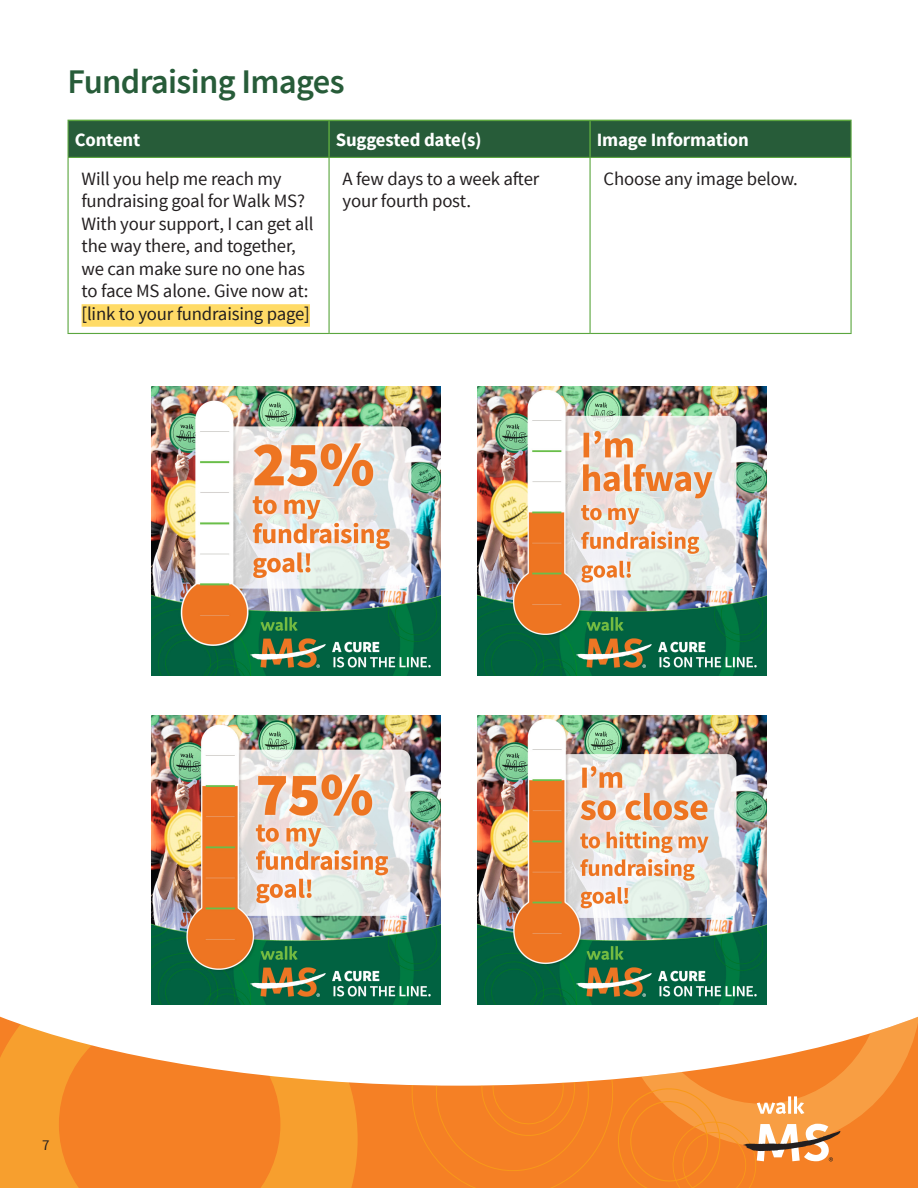
<style>
.page{position:relative;width:918px;height:1188px;background:#fff}
.page>*{position:absolute;margin:0;border:0;box-sizing:border-box;transform-origin:0 0}
.subtitle_-_main{font:600 34.5px "Source Sans Pro";letter-spacing:-.02em;color:#275c39}
.t1{font:18.75px/22.5px "Source Sans Pro";letter-spacing:-.01em;color:#231f20}
.t2{font:700 18.75px "Source Sans Pro";letter-spacing:-.01em;color:#fff}
.t3{font:15px "Source Sans Pro";color:#231f20}
</style>
<div class="page">
<div style="left:358px;top:1082px;width:560px;height:106px;background:#f58025"></div>
<svg style="left:0;top:1004px;width:358px;height:184px"></svg>
<svg style="left:840px;top:1016px;width:78px;height:139px;background:#f79847"></svg>
<svg style="left:411px;top:1042px;width:429px;height:146px"></svg>
<div style="left:69px;top:121px;width:781px;height:36px;background:#275c39"></div>
<hr style="left:68px;top:120px;width:261px;height:1px;background:#5ba63f">
<hr style="left:329px;top:120px;width:261px;height:1px;background:#5ba63f">
<hr style="left:328px;top:121px;width:2px;height:36px;background:#5ba63f">
<hr style="left:590px;top:120px;width:262px;height:1px;background:#5ba63f">
<hr style="left:589px;top:121px;width:2px;height:36px;background:#5ba63f">
<hr style="left:68px;top:121px;width:1px;height:36px;background:#5ba63f">
<hr style="left:850px;top:121px;width:2px;height:36px;background:#5ba63f">
<hr style="left:68px;top:157px;width:261px;height:1px;background:#5ba63f">
<hr style="left:68px;top:158px;width:1px;height:175px;background:#5ba63f">
<hr style="left:329px;top:157px;width:261px;height:1px;background:#5ba63f">
<hr style="left:328px;top:158px;width:2px;height:175px;background:#5ba63f">
<hr style="left:590px;top:157px;width:262px;height:1px;background:#5ba63f">
<hr style="left:590px;top:158px;width:1px;height:175px;background:#5ba63f">
<hr style="left:850px;top:158px;width:2px;height:175px;background:#5ba63f">
<hr style="left:68px;top:333px;width:261px;height:1px;background:#5ba63f">
<hr style="left:329px;top:333px;width:261px;height:1px;background:#5ba63f">
<hr style="left:590px;top:333px;width:262px;height:1px;background:#5ba63f">
<div style="left:82px;top:304px;width:228px;height:23px;background:#ffdb67"></div>
<img style="left:151px;top:387px;width:289px;height:289px">
<img style="left:478px;top:387px;width:289px;height:289px">
<img style="left:151px;top:715px;width:289px;height:289px">
<img style="left:478px;top:715px;width:289px;height:289px">
<p class="subtitle_-_main" style="left:68px;top:60px;width:279px">Fundraising Images</p>
<p class="t2" style="left:75px;top:128px;width:67px">Content</p>
<p class="t2" style="left:336px;top:128px;width:147px">Suggested date(s)</p>
<p class="t2" style="left:597px;top:128px;width:154px">Image Information</p>
<p class="t1" style="left:82px;top:168px;width:234px">Will you help me reach my fundraising goal for Walk MS?<br>With your support, I can get all the way there, and together, we can make sure no one has to face MS alone. Give now at: [link to your fundraising page]</p>
<p class="t1" style="left:343px;top:168px;width:198px">A few days to a week after your fourth post.</p>
<p class="t1" style="left:604px;top:168px;width:196px">Choose any image below.</p>
<p class="t3" style="left:42px;top:1135px;width:9px">7</p>
</div>
